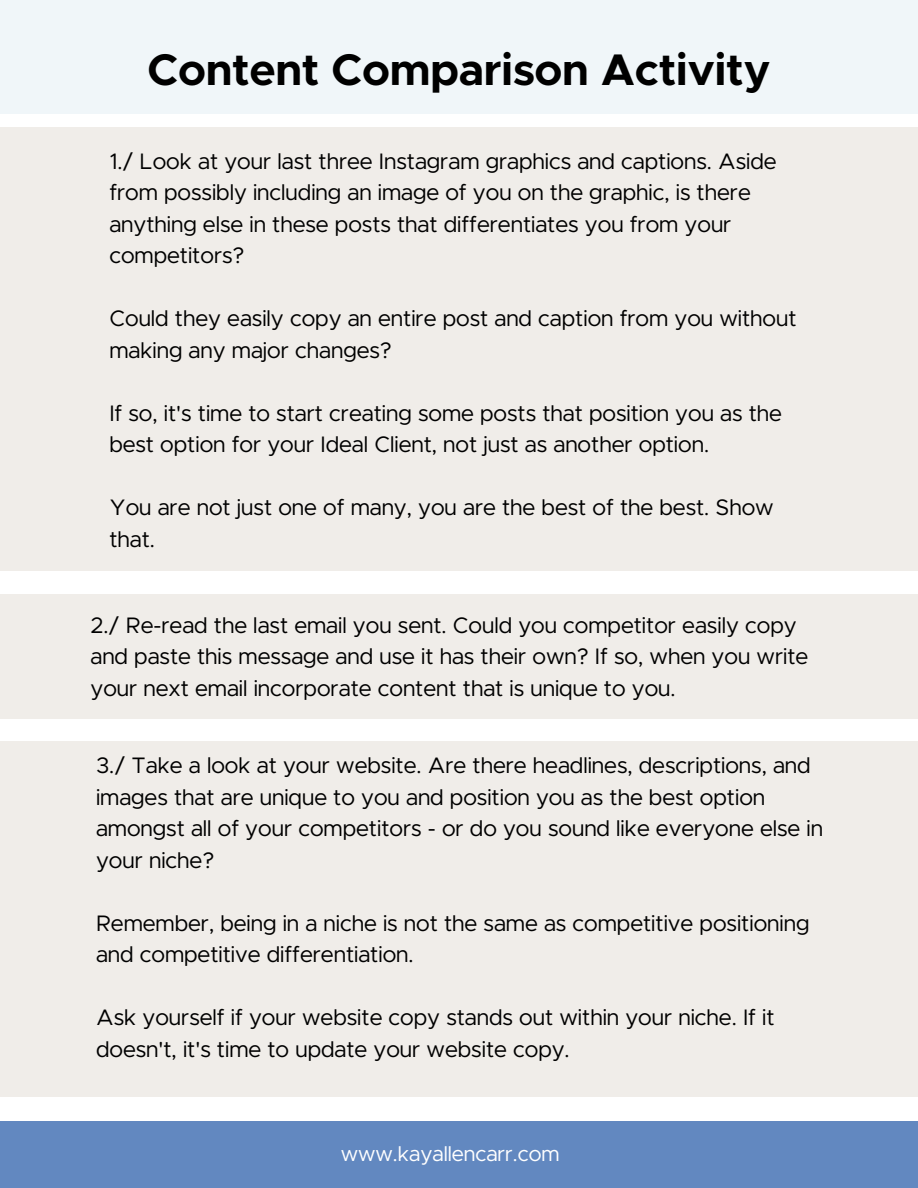
<style>
.page{position:relative;width:918px;height:1188px;background:#fff}
.page>*{position:absolute;margin:0;border:0;box-sizing:border-box;transform-origin:0 0}
.t1{font:700 44.4px "Metropolis";color:#000}
.t2{font:22.5px/31.5px "Metropolis";color:#000}
.t3{font:21.15px "Metropolis";color:#fff}
</style>
<div class="page">
<div style="left:0;top:1121px;width:918px;height:67px;background:#6288c0"></div>
<div style="left:0;top:0;width:918px;height:114px;background:#f0f6f9"></div>
<div style="left:0;top:127px;width:918px;height:444px;background:#f0ede9"></div>
<div style="left:0;top:594px;width:918px;height:125px;background:#f0ede9"></div>
<div style="left:0;top:741px;width:918px;height:355px;background:#f0ede9"></div>
<p class="t1" style="left:148px;top:50px;width:624px">Content Comparison Activity</p>
<p class="t2" style="left:109px;top:146px;width:669px">1./ Look at your last three Instagram graphics and captions. Aside from possibly including an image of you on the graphic, is there anything else in these posts that differentiates you from your competitors?</p>
<p class="t2" style="left:109px;top:304px;width:689px">Could they easily copy an entire post and caption from you without making any major changes?</p>
<p class="t2" style="left:109px;top:398px;width:674px">If so, it's time to start creating some posts that position you as the best option for your Ideal Client, not just as another option.</p>
<p class="t2" style="left:109px;top:493px;width:666px">You are not just one of many, you are the best of the best. Show that.</p>
<p class="t2" style="left:90px;top:610px;width:719px">2./ Re-read the last email you sent. Could you competitor easily copy and paste this message and use it has their own? If so, when you write your next email incorporate content that is unique to you.</p>
<p class="t2" style="left:96px;top:751px;width:729px">3./ Take a look at your website. Are there headlines, descriptions, and images that are unique to you and position you as the best option amongst all of your competitors - or do you sound like everyone else in your niche?</p>
<p class="t2" style="left:96px;top:908px;width:715px">Remember, being in a niche is not the same as competitive positioning and competitive differentiation.</p>
<p class="t2" style="left:96px;top:1003px;width:680px">Ask yourself if your website copy stands out within your niche. If it doesn't, it's time to update your website copy.</p>
<p class="t3" style="left:341px;top:1144px;width:220px">www.kayallencarr.com</p>
</div>
